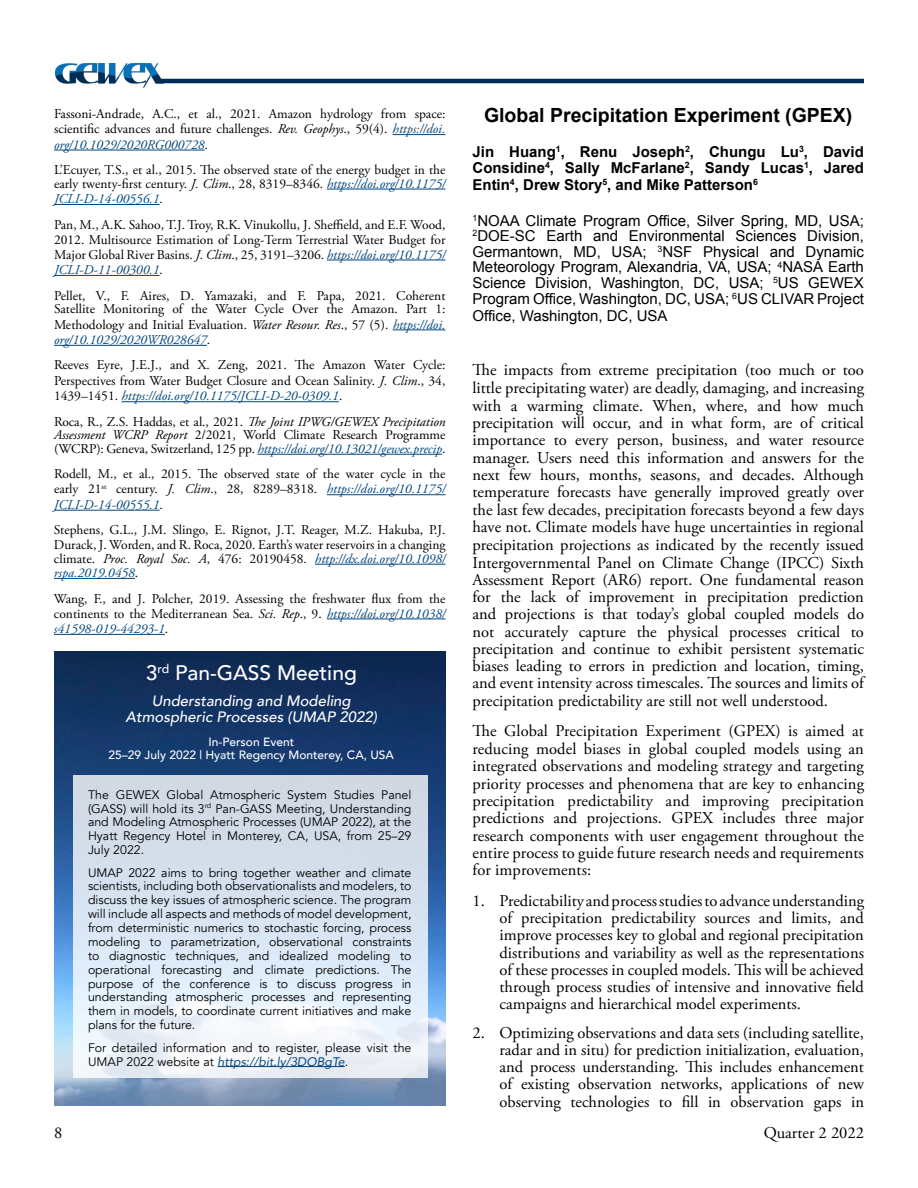
<style>
.page{position:relative;width:918px;height:1188px;background:#fff}
.page>*{position:absolute;margin:0;border:0;box-sizing:border-box;transform-origin:0 0}
.t1{font:500 21px "Avenir";color:#fff}
.t2{font:700 19.5px "Arial";color:#000}
.t3{font:16.5px/17.4px "Adobe Garamond Pro";color:#000;text-align:justify}
.t4{font:15px/15.6px "Arial";color:#000;text-align:justify}
.t5{font:700 15px/16.5px "Arial";color:#000;text-align:justify}
.t6{font:italic 500 15px/15.9px "Avenir";color:#fff;text-align:center}
.t7{font:13.5px/15.5px "Adobe Garamond Pro";color:#000;text-align:justify}
.t8{font:12.3px/13.8px "Avenir";color:#000;text-align:justify}
.t9{font:500 12px/13.2px "Avenir";color:#fff;text-align:center}
.s1{font-style:italic}
.s2{font-style:italic;color:#00467e}
</style>
<div class="page">
<img style="left:56px;top:64px;width:107px;height:23px">
<hr style="left:156px;top:79px;width:708px;height:4px;background:#002d56">
<hr style="left:393px;top:134px;width:53px;height:1px;background:#00467e">
<hr style="left:54px;top:150px;width:151px;height:1px;background:#00467e">
<hr style="left:327px;top:189px;width:118px;height:1px;background:#00467e">
<hr style="left:54px;top:204px;width:106px;height:1px;background:#00467e">
<hr style="left:327px;top:260px;width:118px;height:1px;background:#00467e">
<hr style="left:54px;top:275px;width:106px;height:1px;background:#00467e">
<hr style="left:393px;top:330px;width:53px;height:1px;background:#00467e">
<hr style="left:54px;top:345px;width:153px;height:1px;background:#00467e">
<hr style="left:122px;top:401px;width:217px;height:1px;background:#00467e">
<hr style="left:258px;top:454px;width:184px;height:1px;background:#00467e">
<hr style="left:327px;top:494px;width:118px;height:1px;background:#00467e">
<hr style="left:54px;top:510px;width:106px;height:1px;background:#00467e">
<hr style="left:315px;top:564px;width:130px;height:1px;background:#00467e">
<hr style="left:54px;top:578px;width:81px;height:1px;background:#00467e">
<hr style="left:327px;top:619px;width:118px;height:1px;background:#00467e">
<hr style="left:54px;top:634px;width:111px;height:1px;background:#00467e">
<img style="left:54px;top:651px;width:392px;height:455px">
<svg style="left:73px;top:775px;width:354px;height:303px;background:#dce6f1"></svg>
<hr style="left:218px;top:1066px;width:127px;height:1px;background:#00467e">
<p class="t7" style="left:54px;top:106px;width:393px">Fassoni-Andrade, A.C., et al., 2021. Amazon hydrology from space: scientific advances and future challenges. <span class="s1">Rev. Geophys</span>., 59(4). <span class="s2">https://doi. org/10.1029/2020RG000728</span>.</p>
<p class="t7" style="left:54px;top:164px;width:393px;line-height:13.5px">L’Ecuyer, T.S., et al., 2015. The observed state of the energy budget in the early twenty-first century. <span class="s1">J. Clim</span>., 28, 8319–8346. <span class="s2">https://doi.org/10.1175/</span></p>
<p class="t7" style="left:54px;top:187px;width:393px;line-height:25.5px"><span class="s2">JCLI-D-14-00556.1</span>.<br>Pan, M., A.K. Sahoo, T.J. Troy, R.K. Vinukollu, J. Sheffield, and E.F. Wood,</p>
<p class="t7" style="left:54px;top:232px;width:393px">2012. Multisource Estimation of Long-Term Terrestrial Water Budget for Major Global River Basins. <span class="s1">J. Clim</span>., 25, 3191–3206. <span class="s2">https://doi.org/10.1175/ JCLI-D-11-00300.1</span>.</p>
<p class="t7" style="left:54px;top:289px;width:393px;line-height:13.5px">Pellet, V., F. Aires, D. Yamazaki, and F. Papa, 2021. Coherent<br>Satellite Monitoring of the Water Cycle Over the Amazon. Part 1:</p>
<p class="t7" style="left:54px;top:317px;width:393px">Methodology and Initial Evaluation. <span class="s1">Water Resour. Res</span>., 57 (5). <span class="s2">https://doi. org/10.1029/2020WR028647</span>.</p>
<p class="t7" style="left:54px;top:358px;width:393px">Reeves Eyre, J.E.J., and X. Zeng, 2021. The Amazon Water Cycle:<br>Perspectives from Water Budget Closure and Ocean Salinity. <span class="s1">J. Clim</span>., 34, 1439–1451. <span class="s2">https://doi.org/10.1175/JCLI-D-20-0309.1</span>.</p>
<p class="t7" style="left:54px;top:415px;width:393px;line-height:13.5px">Roca, R., Z.S. Haddas, et al., 2021. <span class="s1">The Joint IPWG/GEWEX Precipitation Assessment WCRP Report</span> 2/2021, World Climate Research Programme (WCRP): Geneva, Switzerland, 125 pp. <span class="s2">https://doi.org/10.13021/gewex.precip</span>.</p>
<p class="t7" style="left:54px;top:467px;width:393px">Rodell, M., et al., 2015. The observed state of the water cycle in the early 21<sup>st</sup> century. <span class="s1">J. Clim</span>., 28, 8289–8318. <span class="s2">https://doi.org/10.1175/ JCLI-D-14-00555.1</span>.</p>
<p class="t7" style="left:54px;top:523px;width:393px;line-height:14.2px">Stephens, G.L., J.M. Slingo, E. Rignot, J.T. Reager, M.Z. Hakuba, P.J.<br>Durack, J. Worden, and R. Roca, 2020. Earth’s water reservoirs in a changing climate. <span class="s1">Proc. Royal Soc. A</span>, 476: 20190458. <span class="s2">http://dx.doi.org/10.1098/ rspa.2019.0458</span>.</p>
<p class="t7" style="left:54px;top:591px;width:393px">Wang, F., and J. Polcher, 2019. Assessing the freshwater flux from the continents to the Mediterranean Sea. <span class="s1">Sci. Rep</span>., 9. <span class="s2">https://doi.org/10.1038/ s41598-019-44293-1</span>.</p>
<p class="t1" style="left:146px;top:655px;width:212px">3<sup>rd</sup> Pan-GASS Meeting</p>
<p class="t6" style="left:126px;top:693px;width:253px">Understanding and Modeling<br>Atmospheric Processes (UMAP 2022)</p>
<p class="t9" style="left:109px;top:734px;width:287px">In-Person Event<br>25–29 July 2022 | Hyatt Regency Monterey, CA, USA</p>
<p class="t8" style="left:88px;top:788px;width:325px">The GEWEX Global Atmospheric System Studies Panel (GASS) will hold its 3<sup>rd</sup> Pan-GASS Meeting, Understanding and Modeling Atmospheric Processes (UMAP 2022), at the Hyatt Regency Hotel in Monterey, CA, USA, from 25–29<br>July 2022.</p>
<p class="t8" style="left:88px;top:866px;width:325px">UMAP 2022 aims to bring together weather and climate scientists, including both observationalists and modelers, to discuss the key issues of atmospheric science. The program will include all aspects and methods of model development, from deterministic numerics to stochastic forcing, process modeling to parametrization, observational constraints to diagnostic techniques, and idealized modeling to operational forecasting and climate predictions. The purpose of the conference is to discuss progress in understanding atmospheric processes and representing them in models, to coordinate current initiatives and make plans for the future.</p>
<p class="t8" style="left:88px;top:1041px;width:325px">For detailed information and to register, please visit the<br>UMAP 2022 website at <span class="s2">https://bit.ly/3DOBgTe</span>.</p>
<p class="t2" style="left:484px;top:103px;width:370px">Global Precipitation Experiment (GPEX)</p>
<p class="t5" style="left:472px;top:144px;width:393px">Jin Huang<sup>1</sup>, Renu Joseph<sup>2</sup>, Chungu Lu<sup>3</sup>, David Considine<sup>4</sup>, Sally McFarlane<sup>2</sup>, Sandy Lucas<sup>1</sup>, Jared Entin<sup>4</sup>, Drew Story<sup>5</sup>, and Mike Patterson<sup>6</sup></p>
<p class="t4" style="left:472px;top:213px;width:393px"><sup>1</sup>NOAA Climate Program Office, Silver Spring, MD, USA; <sup>2</sup>DOE-SC Earth and Environmental Sciences Division, Germantown, MD, USA; <sup>3</sup>NSF Physical and Dynamic Meteorology Program, Alexandria, VA, USA; <sup>4</sup>NASA Earth Science Division, Washington, DC, USA; <sup>5</sup>US GEWEX Program Office, Washington, DC, USA; <sup>6</sup>US CLIVAR Project</p>
<p class="t4" style="left:473px;top:308px;width:197px">Office, Washington, DC, USA</p>
<p class="t3" style="left:472px;top:362px;width:393px">The impacts from extreme precipitation (too much or too little precipitating water) are deadly, damaging, and increasing with a warming climate. When, where, and how much precipitation will occur, and in what form, are of critical importance to every person, business, and water resource manager. Users need this information and answers for the next few hours, months, seasons, and decades. Although temperature forecasts have generally improved greatly over the last few decades, precipitation forecasts beyond a few days have not. Climate models have huge uncertainties in regional precipitation projections as indicated by the recently issued Intergovernmental Panel on Climate Change (IPCC) Sixth Assessment Report (AR6) report. One fundamental reason for the lack of improvement in precipitation prediction and projections is that today’s global coupled models do not accurately capture the physical processes critical to precipitation and continue to exhibit persistent systematic biases leading to errors in prediction and location, timing, and event intensity across timescales. The sources and limits of precipitation predictability are still not well understood.</p>
<p class="t3" style="left:472px;top:723px;width:393px">The Global Precipitation Experiment (GPEX) is aimed at reducing model biases in global coupled models using an integrated observations and modeling strategy and targeting priority processes and phenomena that are key to enhancing precipitation predictability and improving precipitation predictions and projections. GPEX includes three major research components with user engagement throughout the entire process to guide future research needs and requirements for improvements:</p>
<p class="t3" style="left:499px;top:893px;width:366px;text-indent:-27px">1. Predictability and process studies to advance understanding of precipitation predictability sources and limits, and improve processes key to global and regional precipitation distributions and variability as well as the representations of these processes in coupled models. This will be achieved through process studies of intensive and innovative field campaigns and hierarchical model experiments.</p>
<p class="t3" style="left:499px;top:1024px;width:366px;text-indent:-27px">2. Optimizing observations and data sets (including satellite, radar and in situ) for prediction initialization, evaluation, and process understanding. This includes enhancement of existing observation networks, applications of new observing technologies to fill in observation gaps in</p>
<p class="t3" style="left:54px;top:1125px;width:10px">8</p>
<p class="t3" style="left:764px;top:1125px;width:102px">Quarter 2 2022</p>
</div>
